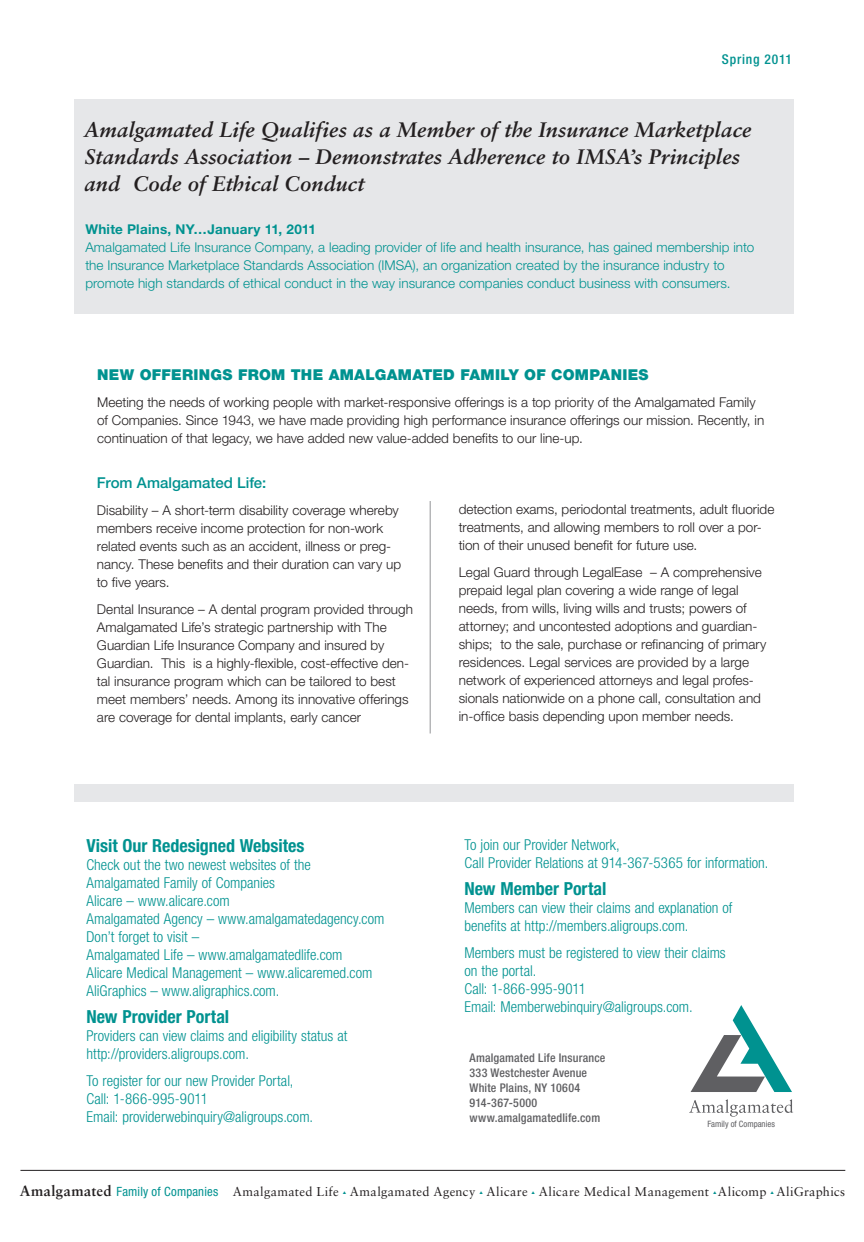
<style>
.page{position:relative;width:864px;height:1242px;background:#fff}
.page>*{position:absolute;margin:0;border:0;box-sizing:border-box;transform-origin:0 0}
.t1{font:italic 700 21px/27px "Sabon LT Std";letter-spacing:.005em;color:#231f20}
.t2{font:700 condensed 18px "Helvetica Neue";color:#009290}
.t3{font:700 17.25px "Helvetica Neue";color:#231f20}
.t4{font:300 condensed 15px/18px "Helvetica Neue";color:#009290}
.t5{font:900 15px "Helvetica Neue";letter-spacing:.02em;color:#009290}
.t6{font:500 15px "Helvetica Neue";color:#009290}
.t7{font:300 13.5px/18px "Helvetica Neue";color:#231f20}
.t8{font:300 13.5px/18px "Helvetica Neue";color:#009290}
.t9{font:700 13.5px "Helvetica Neue";letter-spacing:.02em;color:#009290}
.t10{font:500 condensed 13.5px "Helvetica Neue";letter-spacing:.055em;color:#009290}
.t11{font:12.75px "Sabon LT Std";letter-spacing:.025em;color:#231f20}
.t12{font:500 condensed 12px/15px "Helvetica Neue";letter-spacing:.015em;color:#5f5f62}
.t13{font:condensed 8.7px "Helvetica Neue";color:#5f5f62}
.s1{font-weight:700;font-size:14.7px}
.s2{font-family:"Helvetica Neue";font-stretch:condensed;color:#009290}
</style>
<div class="page">
<div style="left:74px;top:99px;width:720px;height:215px;background:#e6e7e9"></div>
<hr style="left:20px;top:1170px;width:825px;height:1px;background:#231f20">
<hr style="left:430px;top:501px;width:1px;height:233px;background:#939598">
<div style="left:74px;top:784px;width:720px;height:18px;background:#e6e7e9"></div>
<svg style="left:691px;top:1005px;width:101px;height:87px"></svg>
<svg style="left:689px;top:1099px;width:104px;height:18px"></svg>
<p class="t10" style="left:722px;top:51px;width:72px">Spring 2011</p>
<p class="t1" style="left:85px;top:116px;width:669px">Amalgamated Life Qualifies as a Member of the Insurance Marketplace<br>Standards Association – Demonstrates Adherence to IMSA’s Principles and Code of Ethical Conduct</p>
<p class="t9" style="left:85px;top:221px;width:232px">White Plains, NY…January 11, 2011</p>
<p class="t8" style="left:85px;top:238px;width:670px">Amalgamated Life Insurance Company, a leading provider of life and health insurance, has gained membership into the Insurance Marketplace Standards Association (IMSA), an organization created by the insurance industry to promote high standards of ethical conduct in the way insurance companies conduct business with consumers.</p>
<p class="t5" style="left:97px;top:365px;width:553px">NEW OFFERINGS FROM THE AMALGAMATED FAMILY OF COMPANIES</p>
<p class="t7" style="left:97px;top:393px;width:669px">Meeting the needs of working people with market-responsive offerings is a top priority of the Amalgamated Family of Companies. Since 1943, we have made providing high performance insurance offerings our mission. Recently, in continuation of that legacy, we have added new value-added benefits to our line-up.</p>
<p class="t6" style="left:97px;top:474px;width:171px">From Amalgamated Life:</p>
<p class="t7" style="left:97px;top:501px;width:306px">Disability – A short-term disability coverage whereby members receive income protection for non-work related events such as an accident, illness or preg&shy;nancy. These benefits and their duration can vary up to five years.</p>
<p class="t7" style="left:97px;top:600px;width:317px">Dental Insurance – A dental program provided through Amalgamated Life’s strategic partnership with The Guardian Life Insurance Company and insured by Guardian. This is a highly-flexible, cost-effective den&shy;tal insurance program which can be tailored to best meet members’ needs. Among its innovative offerings are coverage for dental implants, early cancer</p>
<p class="t7" style="left:459px;top:500px;width:317px">detection exams, periodontal treatments, adult fluoride treatments, and allowing members to roll over a por&shy;tion of their unused benefit for future use.</p>
<p class="t7" style="left:459px;top:563px;width:309px">Legal Guard through LegalEase – A comprehensive prepaid legal plan covering a wide range of legal needs, from wills, living wills and trusts; powers of attorney; and uncontested adoptions and guardian&shy;ships; to the sale, purchase or refinancing of primary residences. Legal services are provided by a large network of experienced attorneys and legal profes&shy;sionals nationwide on a phone call, consultation and in-office basis depending upon member needs.</p>
<p class="t2" style="left:86px;top:835px;width:220px">Visit Our Redesigned Websites</p>
<p class="t4" style="left:86px;top:856px;width:226px">Check out the two newest websites of the</p>
<p class="t4" style="left:86px;top:874px;width:190px">Amalgamated Family of Companies</p>
<p class="t4" style="left:86px;top:892px;width:145px">Alicare – www.alicare.com</p>
<p class="t4" style="left:86px;top:910px;width:299px">Amalgamated Agency – www.amalgamatedagency.com</p>
<p class="t4" style="left:86px;top:928px;width:114px">Don’t forget to visit –</p>
<p class="t4" style="left:86px;top:946px;width:258px">Amalgamated Life – www.amalgamatedlife.com</p>
<p class="t4" style="left:86px;top:964px;width:288px">Alicare Medical Management – www.alicaremed.com</p>
<p class="t4" style="left:86px;top:982px;width:194px">AliGraphics – www.aligraphics.com.</p>
<p class="t2" style="left:86px;top:1006px;width:144px">New Provider Portal</p>
<p class="t4" style="left:86px;top:1027px;width:262px">Providers can view claims and eligibility status at</p>
<p class="t4" style="left:86px;top:1045px;width:164px">http://providers.aligroups.com.</p>
<p class="t4" style="left:86px;top:1072px;width:209px">To register for our new Provider Portal,</p>
<p class="t4" style="left:86px;top:1090px;width:123px">Call: 1-866-995-9011</p>
<p class="t4" style="left:86px;top:1108px;width:228px">Email: providerwebinquiry@aligroups.com.</p>
<p class="t4" style="left:464px;top:836px;width:157px">To join our Provider Network,</p>
<p class="t4" style="left:464px;top:854px;width:305px">Call Provider Relations at 914-367-5365 for information.</p>
<p class="t2" style="left:464px;top:878px;width:144px">New Member Portal</p>
<p class="t4" style="left:464px;top:899px;width:270px">Members can view their claims and explanation of benefits at http://members.aligroups.com.</p>
<p class="t4" style="left:464px;top:944px;width:263px">Members must be registered to view their claims on the portal.</p>
<p class="t4" style="left:464px;top:980px;width:123px">Call: 1-866-995-9011</p>
<p class="t4" style="left:464px;top:998px;width:230px">Email: Memberwebinquiry@aligroups.com.</p>
<p class="t12" style="left:470px;top:1050px;width:137px">Amalgamated Life Insurance</p>
<p class="t12" style="left:470px;top:1065px;width:132px">333 Westchester Avenue<br>White Plains, NY 10604<br>914-367-5000 www.amalgamatedlife.com</p>
<p class="t3" style="left:390px;top:1103px;width:163px">Benefit Information</p>
<p class="t13" style="left:707px;top:1119px;width:69px">Family of Companies</p>
<p class="t11" style="left:20px;top:1184px;width:827px"><span class="s1">Amalgamated</span> <span class="s2">Family of Companies</span> Amalgamated Life <sup>▲</sup> Amalgamated Agency <sup>▲</sup> Alicare <sup>▲</sup> Alicare Medical Management <sup>▲</sup> Alicomp <sup>▲</sup> AliGraphics</p>
</div>
